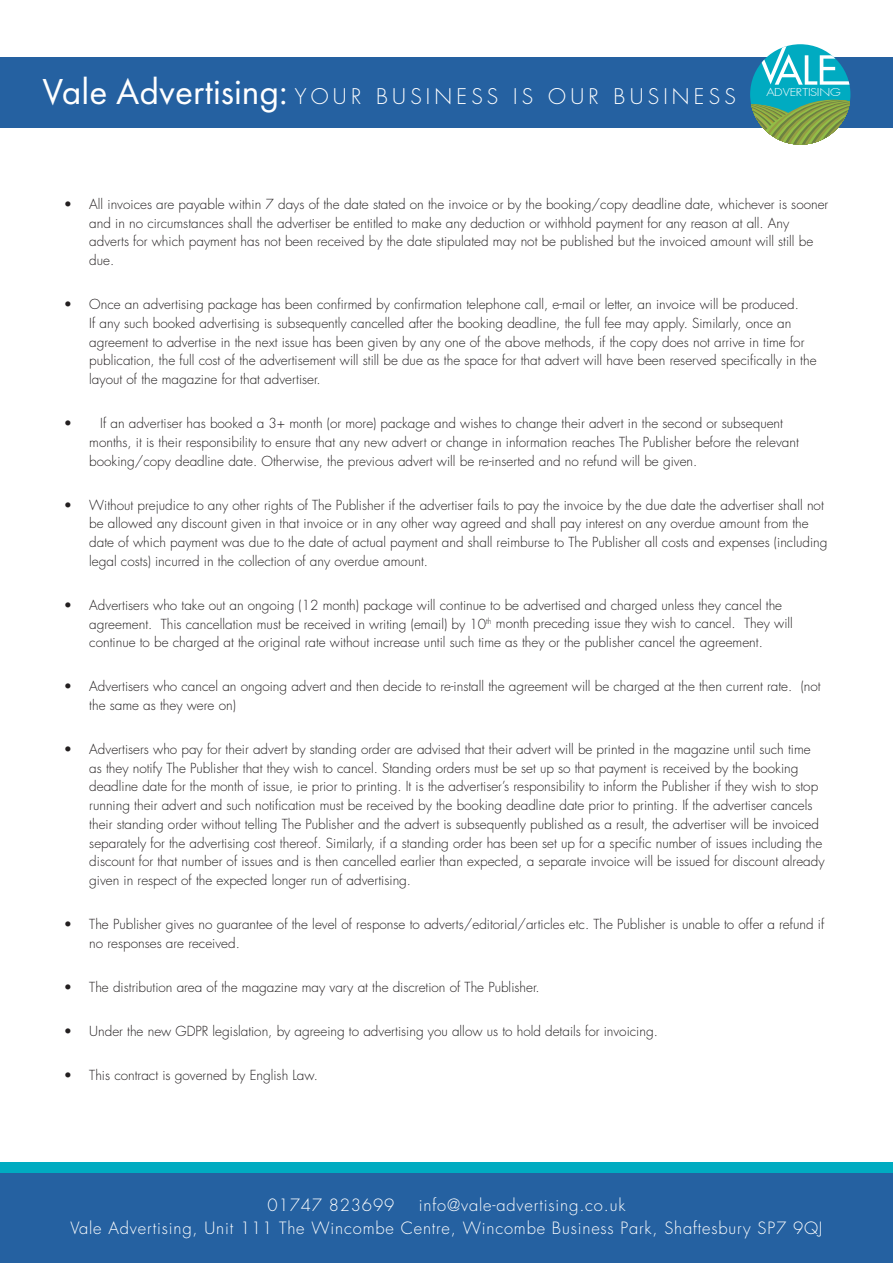
<style>
.page{position:relative;width:893px;height:1263px;background:#fff}
.page>*{position:absolute;margin:0;border:0;box-sizing:border-box;transform-origin:0 0}
.t1{font:37.5px "Futura PT";color:#fff}
.t2{font:300 21px "Futura Std";letter-spacing:.2em;color:#fff}
.t3{font:300 16.5px/22.5px "Futura Std";letter-spacing:.05em;color:#fff}
.t4{font:300 13.5px/18.8px "Futura Std";color:#231f20}
.t5{font:300 10.65px "Futura";letter-spacing:-.02em;color:#fff;scale:1.22 1}
</style>
<div class="page">
<div style="left:0;top:1167px;width:893px;height:96px;background:#2561a1"></div>
<div style="left:0;top:1162px;width:893px;height:10px;background:#00abc1"></div>
<div style="left:1px;top:58px;width:892px;height:70px;background:#2561a1"></div>
<div style="left:750px;top:44px;width:100px;height:101px;background:#00abc1;border-radius:50%"></div>
<svg style="left:751px;top:100px;width:99px;height:45px"></svg>
<svg style="left:758px;top:44px;width:92px;height:41px"></svg>
<h1 class="t1" style="left:43px;top:69px;width:247px">Vale Advertising:</h1>
<p class="t5" style="left:766px;top:86px;width:62px">ADVERTISING</p>
<h2 class="t2" style="left:295px;top:84px;width:442px">YOUR BUSINESS IS OUR BUSINESS</h2>
<p class="t4" style="left:89px;top:195px;width:741px;text-indent:-26px">• All invoices are payable within 7 days of the date stated on the invoice or by the booking/copy deadline date, whichever is sooner and in no circumstances shall the advertiser be entitled to make any deduction or withhold payment for any reason at all. Any adverts for which payment has not been received by the date stipulated may not be published but the invoiced amount will still be due.</p>
<p class="t4" style="left:89px;top:295px;width:729px;text-indent:-26px">• Once an advertising package has been confirmed by confirmation telephone call, e-mail or letter, an invoice will be produced.<br>If any such booked advertising is subsequently cancelled after the booking deadline, the full fee may apply. Similarly, once an agreement to advertise in the next issue has been given by any one of the above methods, if the copy does not arrive in time for publication, the full cost of the advertisement will still be due as the space for that advert will have been reserved specifically in the layout of the magazine for that advertiser.</p>
<p class="t4" style="left:89px;top:414px;width:711px;text-indent:-26px">• ♦ If an advertiser has booked a 3+ month (or more) package and wishes to change their advert in the second or subsequent months, it is their responsibility to ensure that any new advert or change in information reaches The Publisher before the relevant booking/copy deadline date. Otherwise, the previous advert will be re-inserted and no refund will be given.</p>
<p class="t4" style="left:89px;top:496px;width:740px;text-indent:-26px">• Without prejudice to any other rights of The Publisher if the advertiser fails to pay the invoice by the due date the advertiser shall not be allowed any discount given in that invoice or in any other way agreed and shall pay interest on any overdue amount from the date of which payment was due to the date of actual payment and shall reimburse to The Publisher all costs and expenses (including legal costs) incurred in the collection of any overdue amount.</p>
<p class="t4" style="left:89px;top:596px;width:705px;text-indent:-26px">• Advertisers who take out an ongoing (12 month) package will continue to be advertised and charged unless they cancel the agreement. This cancellation must be received in writing (email) by 10<sup>th</sup> month preceding issue they wish to cancel. They will continue to be charged at the original rate without increase until such time as they or the publisher cancel the agreement.</p>
<p class="t4" style="left:89px;top:677px;width:733px;text-indent:-26px">• Advertisers who cancel an ongoing advert and then decide to re-install the agreement will be charged at the then current rate. (not the same as they were on)</p>
<p class="t4" style="left:89px;top:740px;width:737px;text-indent:-26px">• Advertisers who pay for their advert by standing order are advised that their advert will be printed in the magazine until such time as they notify The Publisher that they wish to cancel. Standing orders must be set up so that payment is received by the booking deadline date for the month of issue, ie prior to printing. It is the advertiser’s responsibility to inform the Publisher if they wish to stop running their advert and such notification must be received by the booking deadline date prior to printing. If the advertiser cancels their standing order without telling The Publisher and the advert is subsequently published as a result, the advertiser will be invoiced separately for the advertising cost thereof. Similarly, if a standing order has been set up for a specific number of issues including the discount for that number of issues and is then cancelled earlier than expected, a separate invoice will be issued for discount already given in respect of the expected longer run of advertising.</p>
<p class="t4" style="left:89px;top:915px;width:736px;text-indent:-26px">• The Publisher gives no guarantee of the level of response to adverts/editorial/articles etc. The Publisher is unable to offer a refund if no responses are received.</p>
<p class="t4" style="left:64px;top:978px;width:477px">• The distribution area of the magazine may vary at the discretion of The Publisher.</p>
<p class="t4" style="left:64px;top:1022px;width:596px">• Under the new GDPR legislation, by agreeing to advertising you allow us to hold details for invoicing.</p>
<p class="t4" style="left:64px;top:1066px;width:256px">• This contract is governed by English Law.</p>
<p class="t3" style="left:70px;top:1194px;width:754px;text-indent:348px">info@vale-advertising.co.uk<br>Vale Advertising, Unit 111 The Wincombe Centre, Wincombe Business Park, Shaftesbury SP7 9QJ</p>
<p class="t3" style="left:268px;top:1194px;width:128px">01747 823699</p>
</div>
